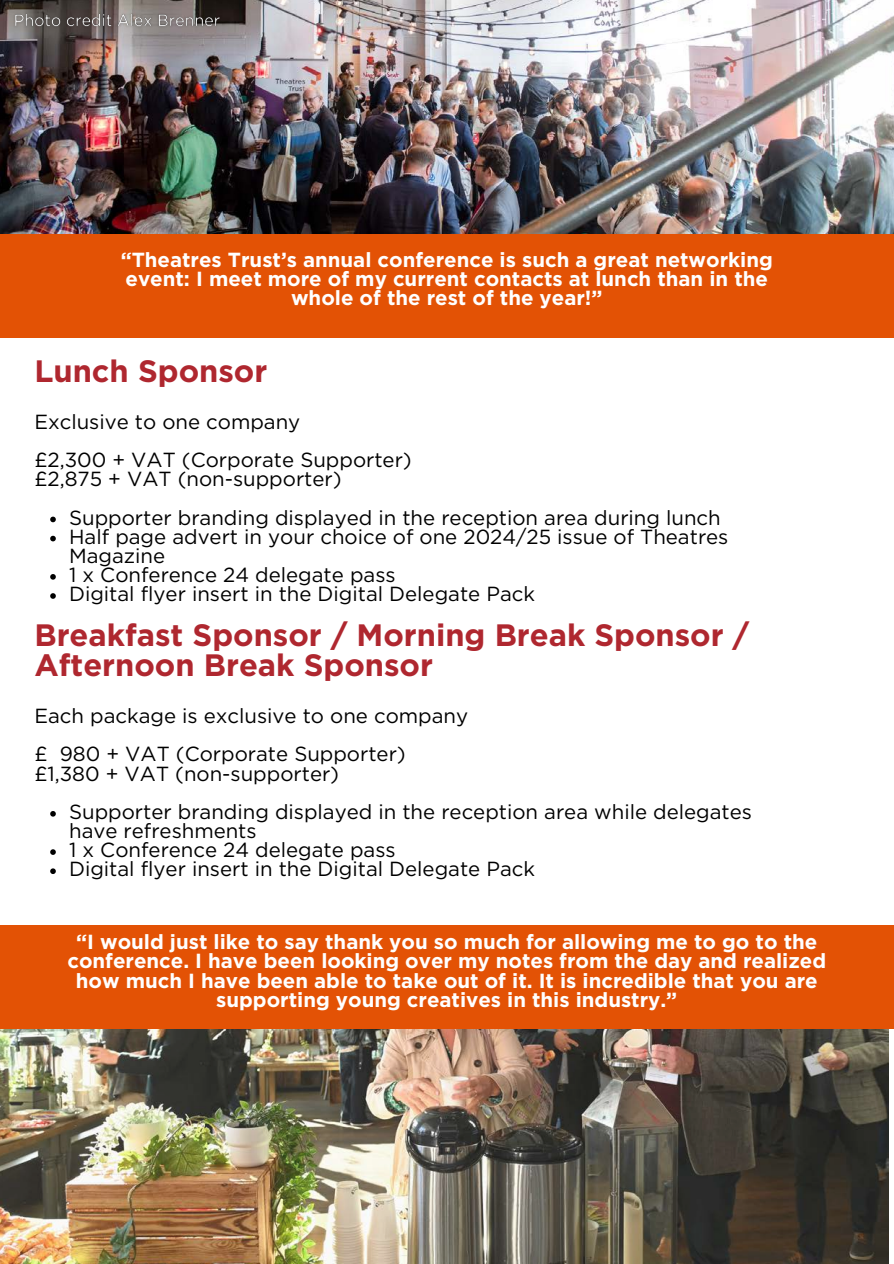
<style>
.page{position:relative;width:894px;height:1264px;background:#fff}
.page>*{position:absolute;margin:0;border:0;box-sizing:border-box;transform-origin:0 0}
.t1{font:700 30.9px/30.3px "Gotham";color:#af272f}
.t2{font:20.4px/19.2px "Gotham";color:#000}
.t3{font:700 20.4px/19.2px "Gotham";color:#fff;text-align:center}
</style>
<div class="page">
<img style="left:0;top:1029px;width:887px;height:234px">
<img style="left:0;top:0;width:893px;height:234px">
<div style="left:0;top:234px;width:893px;height:104px;background:#e35205"></div>
<svg style="left:50px;top:516px;width:6px;height:6px"></svg>
<svg style="left:50px;top:536px;width:6px;height:5px"></svg>
<svg style="left:50px;top:574px;width:6px;height:5px"></svg>
<svg style="left:50px;top:593px;width:6px;height:6px"></svg>
<svg style="left:50px;top:811px;width:6px;height:5px"></svg>
<svg style="left:50px;top:849px;width:6px;height:5px"></svg>
<svg style="left:50px;top:868px;width:6px;height:6px"></svg>
<div style="left:0;top:925px;width:893px;height:104px;background:#e35205"></div>
<img style="left:10px;top:8px;width:215px;height:24px">
<p class="t3" style="left:121px;top:250px;width:653px">“Theatres Trust’s annual conference is such a great networking event: I meet more of my current contacts at lunch than in the whole of the rest of the year!”</p>
<h1 class="t1" style="left:34px;top:355px;width:234px">Lunch Sponsor</h1>
<p class="t2" style="left:34px;top:402px;width:379px;line-height:38.2px">Exclusive to one company<br>£2,300 + VAT (Corporate Supporter)</p>
<p class="t2" style="left:69px;top:460px;width:653px;line-height:38.2px;text-indent:-35px">£2,875 + VAT (non-supporter)<br>Supporter branding displayed in the reception area during lunch</p>
<p class="t2" style="left:69px;top:526px;width:660px">Half page advert in your choice of one 2024/25 issue of Theatres Magazine<br>1 x Conference 24 delegate pass<br>Digital flyer insert in the Digital Delegate Pack</p>
<h1 class="t1" style="left:34px;top:619px;width:716px">Breakfast Sponsor / Morning Break Sponsor /<br>Afternoon Break Sponsor</h1>
<p class="t2" style="left:34px;top:696px;width:435px;line-height:38.2px">Each package is exclusive to one company £ 980 + VAT (Corporate Supporter)</p>
<p class="t2" style="left:69px;top:754px;width:684px;line-height:38.2px;text-indent:-35px">£1,380 + VAT (non-supporter)<br>Supporter branding displayed in the reception area while delegates</p>
<p class="t2" style="left:69px;top:821px;width:467px">have refreshments<br>1 x Conference 24 delegate pass<br>Digital flyer insert in the Digital Delegate Pack</p>
<p class="t3" style="left:67px;top:932px;width:760px">“I would just like to say thank you so much for allowing me to go to the conference. I have been looking over my notes from the day and realized how much I have been able to take out of it. It is incredible that you are supporting young creatives in this industry.”</p>
</div>
